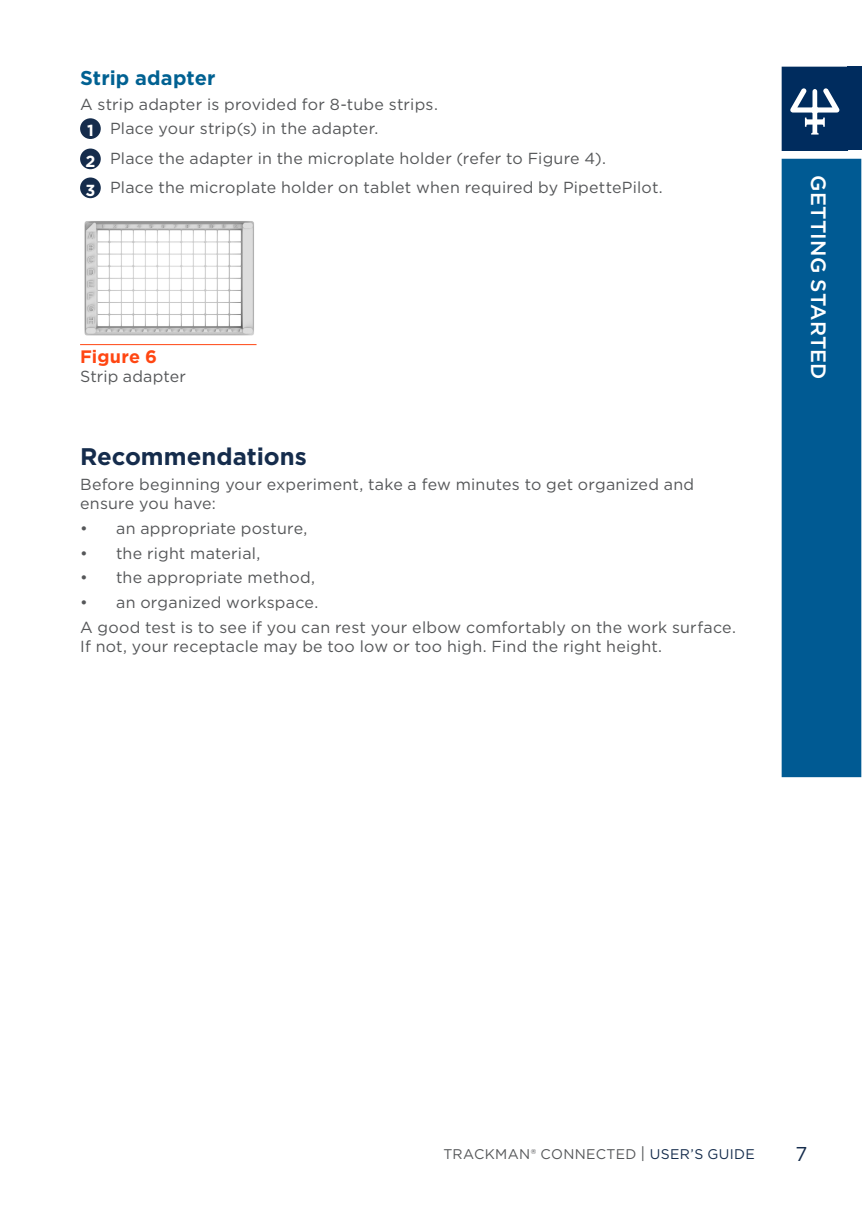
<style>
.page{position:relative;width:862px;height:1214px;background:#fff}
.page>*{position:absolute;margin:0;border:0;box-sizing:border-box;transform-origin:0 0}
.Heading_1_NoTOP{font:700 24px "Gotham";color:#152c4c}
.t1{font:500 20.8px "Gotham";color:#fff}
.Heading_2{font:700 20px "Gotham";letter-spacing:.005em;color:#006192}
.t2{font:20px "Gotham";color:#152c4c}
.Figure_First{font:700 18px "Gotham";letter-spacing:.005em;color:#ff4612}
.Heading_1_NoTOP-2{font:16px/19.2px "Gotham";letter-spacing:.015em;color:#555759}
.Body_Text{font:16px "Gotham";letter-spacing:.015em;color:#555759}
.Figure_Text{font:16px "Gotham";letter-spacing:.005em;color:#555759}
.t3{font:700 16px "Gotham";color:#fff}
.t4{font:14px "Gotham";letter-spacing:.025em;color:#555759}
.s1{font-size:16px}
.s2{color:#152c4c}
</style>
<div class="page">
<div style="left:781px;top:159px;width:80px;height:618px;background:#005a93;border:2px solid #005a93"></div>
<div style="left:847px;top:67px;width:15px;height:83px;background:#002c5e"></div>
<svg style="left:781px;top:67px;width:66px;height:83px;background:#254a75"></svg>
<div style="left:80px;top:118px;width:21px;height:21px;background:#152c4c;border-radius:50%"></div>
<div style="left:80px;top:148px;width:21px;height:21px;background:#152c4c;border-radius:50%"></div>
<div style="left:80px;top:177px;width:21px;height:21px;background:#152c4c;border-radius:50%"></div>
<hr style="left:80px;top:344px;width:176px;height:1px;background:#ff4612">
<img style="left:84px;top:221px;width:170px;height:115px">
<p class="Heading_2" style="left:80px;top:64px;width:137px">Strip adapter</p>
<p class="Heading_1_NoTOP-2" style="left:80px;top:94px;width:359px">A strip adapter is provided for 8-tube strips.</p>
<p class="Body_Text" style="left:110px;top:119px;width:270px">Place your strip(s) in the adapter.</p>
<p class="Body_Text" style="left:110px;top:148px;width:497px">Place the adapter in the microplate holder (refer to Figure 4).</p>
<p class="Body_Text" style="left:110px;top:177px;width:554px">Place the microplate holder on tablet when required by PipettePilot.</p>
<p class="t3" style="left:87px;top:120px;width:8px">1</p>
<p class="t3" style="left:85px;top:150px;width:11px">2</p>
<p class="t3" style="left:85px;top:179px;width:11px">3</p>
<p class="Figure_First" style="left:80px;top:345px;width:79px">Figure 6</p>
<p class="Figure_Text" style="left:80px;top:366px;width:107px">Strip adapter</p>
<p class="Heading_1_NoTOP" style="left:80px;top:440px;width:228px">Recommendations</p>
<p class="Heading_1_NoTOP-2" style="left:80px;top:474px;width:616px">Before beginning your experiment, take a few minutes to get organized and ensure you have:</p>
<p class="Heading_1_NoTOP-2" style="left:80px;top:518px;width:229px">• an appropriate posture,</p>
<p class="Heading_1_NoTOP-2" style="left:80px;top:543px;width:182px">• the right material,</p>
<p class="Heading_1_NoTOP-2" style="left:80px;top:567px;width:236px">• the appropriate method,</p>
<p class="Heading_1_NoTOP-2" style="left:80px;top:592px;width:240px">• an organized workspace.</p>
<p class="Heading_1_NoTOP-2" style="left:80px;top:617px;width:657px">A good test is to see if you can rest your elbow comfortably on the work surface.<br>If not, your receptacle may be too low or too high. Find the right height.</p>
<h2 class="t1" style="left:832px;top:175px;width:204px;rotate:90deg">Getting Started</h2>
<p class="t4" style="left:443px;top:1144px;width:313px">TRACKMAN® CONNECTED <span class="s1">|</span> <span class="s2">USER’S GUIDE</span></p>
<p class="t2" style="left:795px;top:1141px;width:13px">7</p>
</div>
